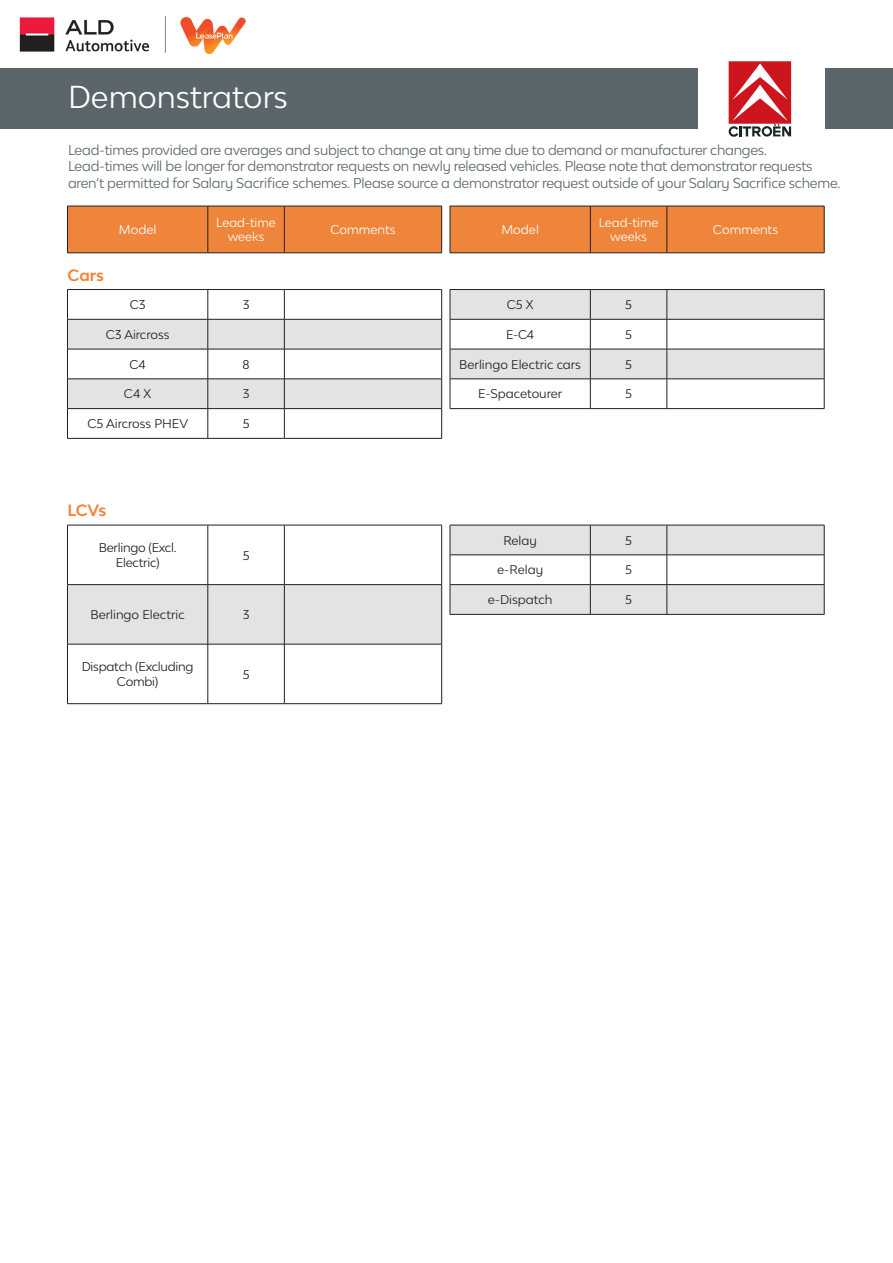
<style>
.page{position:relative;width:893px;height:1263px;background:#fff}
.page>*{position:absolute;margin:0;border:0;box-sizing:border-box;transform-origin:0 0}
.t1{font:30px "Lease Plan";color:#fff}
.t2{font:700 15.45px "Lease Plan";letter-spacing:-.005em;color:#ef853a}
.t3{font:13.5px/16.2px "Lease Plan";letter-spacing:-.02em;color:#5b666a}
.t4{font:12px "Lease Plan";color:#231f20}
.t5{font:12px "Lease Plan";color:#fff}
.t6{font:12px/14.4px "Lease Plan";letter-spacing:-.02em;color:#231f20;text-align:center}
</style>
<div class="page">
<div style="left:0;top:68px;width:893px;height:61px;background:#5b666a"></div>
<div style="left:698px;top:58px;width:127px;height:81px;background:#fff"></div>
<div style="left:68px;top:207px;width:373px;height:46px;background:#ef853a"></div>
<hr style="left:67px;top:206px;width:141px;height:1px;background:#231f20">
<hr style="left:67px;top:206px;width:1px;height:47px;background:#231f20">
<hr style="left:208px;top:206px;width:76px;height:1px;background:#231f20">
<hr style="left:208px;top:206px;width:1px;height:47px;background:#231f20">
<hr style="left:284px;top:206px;width:158px;height:1px;background:#231f20">
<hr style="left:284px;top:206px;width:1px;height:47px;background:#231f20">
<hr style="left:441px;top:206px;width:1px;height:47px;background:#231f20">
<hr style="left:67px;top:253px;width:141px;height:1px;background:#231f20">
<hr style="left:208px;top:253px;width:76px;height:1px;background:#231f20">
<hr style="left:284px;top:253px;width:158px;height:1px;background:#231f20">
<hr style="left:67px;top:289px;width:141px;height:1px;background:#231f20">
<hr style="left:208px;top:289px;width:76px;height:1px;background:#231f20">
<hr style="left:284px;top:289px;width:158px;height:1px;background:#231f20">
<hr style="left:67px;top:438px;width:141px;height:1px;background:#231f20">
<hr style="left:208px;top:438px;width:76px;height:1px;background:#231f20">
<hr style="left:284px;top:438px;width:158px;height:1px;background:#231f20">
<svg style="left:67px;top:290px;width:375px;height:148px"></svg>
<svg style="left:729px;top:61px;width:62px;height:76px"></svg>
<svg style="left:68px;top:526px;width:373px;height:177px"></svg>
<hr style="left:67px;top:525px;width:1px;height:59px;background:#231f20">
<hr style="left:208px;top:525px;width:1px;height:59px;background:#231f20">
<hr style="left:284px;top:525px;width:1px;height:59px;background:#231f20">
<hr style="left:441px;top:525px;width:1px;height:59px;background:#231f20">
<hr style="left:67px;top:525px;width:141px;height:1px;background:#231f20">
<hr style="left:208px;top:525px;width:76px;height:1px;background:#231f20">
<hr style="left:284px;top:525px;width:158px;height:1px;background:#231f20">
<hr style="left:67px;top:585px;width:1px;height:59px;background:#231f20">
<hr style="left:67px;top:644px;width:1px;height:59px;background:#231f20">
<hr style="left:67px;top:584px;width:141px;height:1px;background:#231f20">
<hr style="left:67px;top:644px;width:141px;height:1px;background:#231f20">
<hr style="left:67px;top:703px;width:141px;height:1px;background:#231f20">
<hr style="left:208px;top:584px;width:76px;height:1px;background:#231f20">
<hr style="left:208px;top:644px;width:76px;height:1px;background:#231f20">
<hr style="left:208px;top:703px;width:76px;height:1px;background:#231f20">
<hr style="left:284px;top:584px;width:158px;height:1px;background:#231f20">
<hr style="left:284px;top:644px;width:158px;height:1px;background:#231f20">
<hr style="left:284px;top:703px;width:158px;height:1px;background:#231f20">
<hr style="left:208px;top:585px;width:1px;height:59px;background:#231f20">
<hr style="left:208px;top:644px;width:1px;height:59px;background:#231f20">
<hr style="left:284px;top:585px;width:1px;height:59px;background:#231f20">
<hr style="left:284px;top:644px;width:1px;height:59px;background:#231f20">
<hr style="left:441px;top:585px;width:1px;height:59px;background:#231f20">
<hr style="left:441px;top:644px;width:1px;height:59px;background:#231f20">
<div style="left:451px;top:207px;width:373px;height:46px;background:#ef853a"></div>
<hr style="left:450px;top:206px;width:140px;height:1px;background:#231f20">
<hr style="left:450px;top:206px;width:1px;height:47px;background:#231f20">
<hr style="left:590px;top:206px;width:77px;height:1px;background:#231f20">
<hr style="left:590px;top:206px;width:1px;height:47px;background:#231f20">
<hr style="left:667px;top:206px;width:157px;height:1px;background:#231f20">
<hr style="left:667px;top:206px;width:1px;height:47px;background:#231f20">
<hr style="left:824px;top:206px;width:1px;height:47px;background:#231f20">
<hr style="left:450px;top:253px;width:140px;height:1px;background:#231f20">
<hr style="left:590px;top:253px;width:77px;height:1px;background:#231f20">
<hr style="left:667px;top:253px;width:157px;height:1px;background:#231f20">
<hr style="left:450px;top:408px;width:140px;height:1px;background:#231f20">
<hr style="left:590px;top:408px;width:77px;height:1px;background:#231f20">
<hr style="left:667px;top:408px;width:157px;height:1px;background:#231f20">
<hr style="left:450px;top:289px;width:140px;height:1px;background:#231f20">
<hr style="left:590px;top:289px;width:77px;height:1px;background:#231f20">
<hr style="left:667px;top:289px;width:157px;height:1px;background:#231f20">
<svg style="left:450px;top:290px;width:375px;height:118px"></svg>
<hr style="left:450px;top:614px;width:140px;height:1px;background:#231f20">
<hr style="left:590px;top:614px;width:77px;height:1px;background:#231f20">
<hr style="left:667px;top:614px;width:157px;height:1px;background:#231f20">
<svg style="left:450px;top:525px;width:375px;height:89px"></svg>
<img style="left:19px;top:16px;width:227px;height:38px">
<p class="t1" style="left:68px;top:78px;width:221px">Demonstrators</p>
<p class="t3" style="left:68px;top:142px;width:774px">Lead-times provided are averages and subject to change at any time due to demand or manufacturer changes.<br>Lead-times will be longer for demonstrator requests on newly released vehicles. Please note that demonstrator requests aren’t permitted for Salary Sacrifice schemes. Please source a demonstrator request outside of your Salary Sacrifice scheme.</p>
<p class="t2" style="left:67px;top:266px;width:38px">Cars</p>
<p class="t5" style="left:119px;top:222px;width:39px">Model</p>
<p class="t5" style="left:216px;top:215px;width:61px">Lead-time</p>
<p class="t5" style="left:228px;top:229px;width:38px">weeks</p>
<p class="t4" style="left:130px;top:297px;width:17px">C3</p>
<p class="t4" style="left:243px;top:297px;width:8px">3</p>
<p class="t4" style="left:106px;top:327px;width:65px">C3 Aircross</p>
<p class="t4" style="left:129px;top:356px;width:18px">C4</p>
<p class="t4" style="left:242px;top:356px;width:9px">8</p>
<p class="t4" style="left:124px;top:386px;width:29px">C4 X</p>
<p class="t4" style="left:243px;top:386px;width:8px">3</p>
<p class="t4" style="left:87px;top:416px;width:102px">C5 Aircross PHEV</p>
<p class="t4" style="left:243px;top:416px;width:8px">5</p>
<p class="t2" style="left:67px;top:500px;width:40px">LCVs</p>
<p class="t6" style="left:99px;top:540px;width:79px">Berlingo (Excl.<br>Electric)</p>
<p class="t4" style="left:243px;top:547px;width:8px">5</p>
<p class="t4" style="left:91px;top:607px;width:96px">Berlingo Electric</p>
<p class="t4" style="left:243px;top:607px;width:8px">3</p>
<p class="t6" style="left:82px;top:659px;width:113px">Dispatch (Excluding<br>Combi)</p>
<p class="t4" style="left:243px;top:666px;width:8px">5</p>
<p class="t5" style="left:330px;top:222px;width:67px">Comments</p>
<p class="t5" style="left:501px;top:222px;width:39px">Model</p>
<p class="t5" style="left:599px;top:215px;width:61px">Lead-time</p>
<p class="t5" style="left:610px;top:229px;width:38px">weeks</p>
<p class="t4" style="left:507px;top:297px;width:28px">C5 X</p>
<p class="t4" style="left:625px;top:297px;width:8px">5</p>
<p class="t4" style="left:506px;top:327px;width:30px">E-C4</p>
<p class="t4" style="left:625px;top:327px;width:8px">5</p>
<p class="t4" style="left:459px;top:356px;width:123px">Berlingo Electric cars</p>
<p class="t4" style="left:625px;top:356px;width:8px">5</p>
<p class="t4" style="left:478px;top:386px;width:85px">E-Spacetourer</p>
<p class="t4" style="left:625px;top:386px;width:8px">5</p>
<p class="t4" style="left:503px;top:532px;width:35px">Relay</p>
<p class="t4" style="left:625px;top:532px;width:8px">5</p>
<p class="t4" style="left:497px;top:562px;width:48px">e-Relay</p>
<p class="t4" style="left:625px;top:562px;width:8px">5</p>
<p class="t4" style="left:488px;top:592px;width:66px">e-Dispatch</p>
<p class="t4" style="left:625px;top:592px;width:8px">5</p>
<p class="t5" style="left:713px;top:222px;width:67px">Comments</p>
</div>
